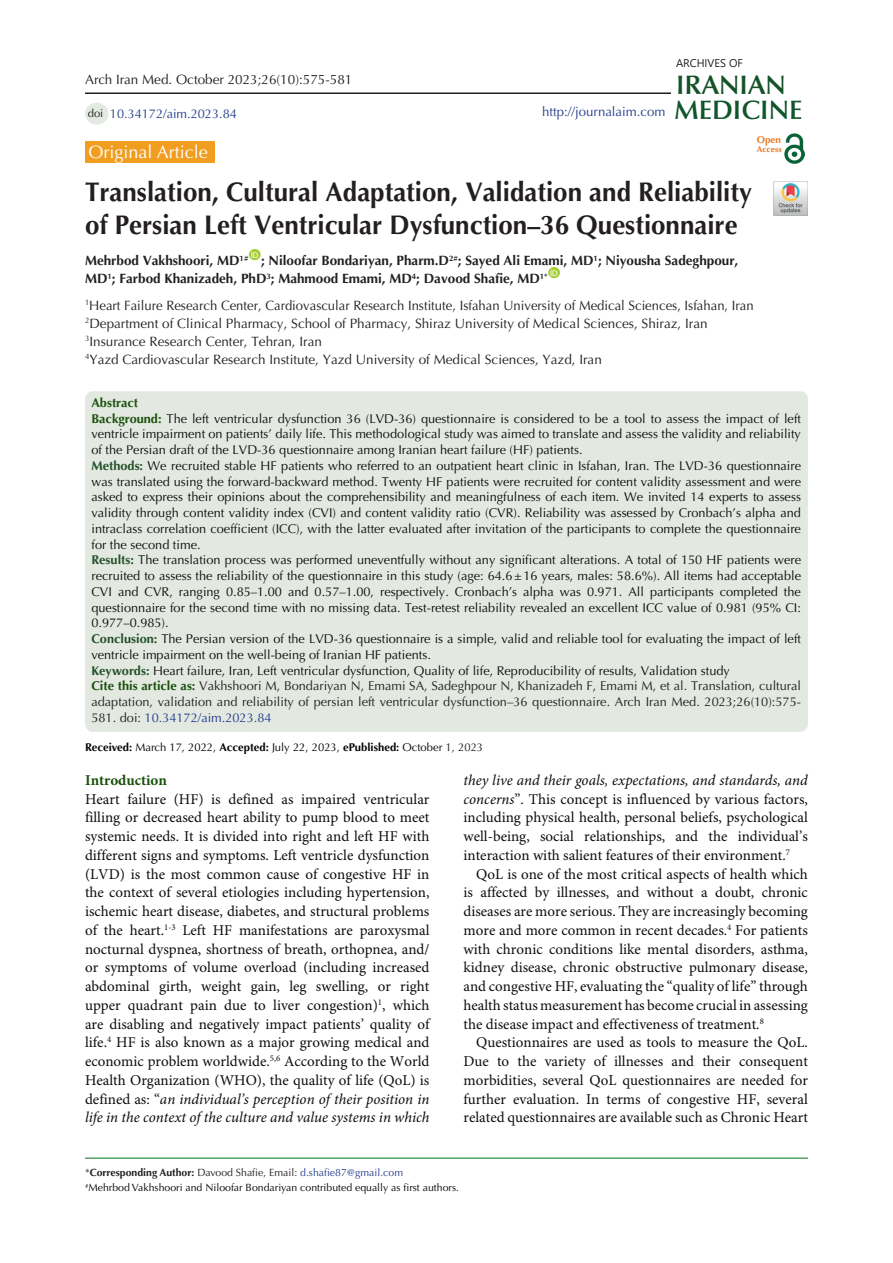
<style>
.page{position:relative;width:893px;height:1263px;background:#fff}
.page>*{position:absolute;margin:0;border:0;box-sizing:border-box;transform-origin:0 0}
.t1{font:700 27px/33px "Optima LT Std";color:#231f20;scale:.96 1}
.t2{font:600 26.85px "Optima LT Std";color:#11552a}
.t3{font:600 26.85px "Optima LT Std";color:#145228}
.t4{font:18px "Optima LT Std";color:#fff}
.t5{font:15px/18.8px "Minion Pro";color:#0d0d0d;text-align:justify}
.t6{font:700 15px "Minion Pro";color:#19510a}
.t7{font:13.5px "Optima LT Std";color:#231f20}
.t8{font:700 13.5px/18px "Optima LT Std";color:#231f20}
.t9{font:13.2px "Optima LT Std";color:#253f8e}
.t10{font:12.75px/15.8px "Optima LT Std";color:#0d0d0d;text-align:justify}
.t11{font:12.75px/15.8px "Optima LT Std";color:#231f20;text-align:justify}
.t12{font:12.75px "Optima LT Std";color:#253f8e}
.t13{font:700 12.75px "Optima LT Std";color:#19510a}
.t14{font:11.25px "Optima LT Std";color:#040503}
.t15{font:11.25px "Optima LT Std";color:#231f20}
.t16{font:11.1px "Segoe UI";color:#231f20}
.t17{font:10.5px "Optima LT Std";color:#040503}
.t18{font:10.5px "Optima LT Std";color:#231f20}
.t19{font:700 9.9px "Optima LT Std";color:#ee7a23}
.t20{font:700 8.4px "Optima LT Std";color:#e67625}
.t21{font:7.8px "Arial";color:#fff}
.s1{font-weight:700;color:#19510a}
.s2{font-weight:700;color:#235126}
.s3{font-weight:700;color:#19500a}
.s4{color:#253f8e}
.s5{font-weight:700}
.s6{color:#231f20}
.s7{font-style:italic}
</style>
<div class="page">
<hr style="left:85px;top:1158px;width:723px;height:1px;background:#007513">
<div style="left:85px;top:141px;width:130px;height:22px;background:#f19d20"></div>
<div style="left:249px;top:249px;width:12px;height:11px;background:#a6ce39;border-radius:50%"></div>
<div style="left:548px;top:267px;width:12px;height:11px;background:#a6ce39;border-radius:50%"></div>
<div style="left:85px;top:103px;width:23px;height:22px;background:#e3eae2;border-radius:50%"></div>
<hr style="left:85px;top:92px;width:586px;height:2px;background:#231f20">
<img style="left:785px;top:133px;width:19px;height:31px">
<img style="left:774px;top:182px;width:34px;height:34px">
<div style="left:85px;top:391px;width:723px;height:341px;background:#e3e8e1;border-radius:8px"></div>
<p class="t7" style="left:85px;top:72px;width:269px">Arch Iran Med. October 2023;26(10):575-581</p>
<p class="t15" style="left:88px;top:106px;width:17px">doi</p>
<p class="t12" style="left:110px;top:106px;width:128px">10.34172/aim.2023.84</p>
<p class="t9" style="left:542px;top:104px;width:125px">http://journalaim.com</p>
<p class="t16" style="left:676px;top:52px;width:68px">ARCHIVES OF</p>
<p class="t3" style="left:676px;top:69px;width:111px">IRANIAN</p>
<p class="t2" style="left:674px;top:94px;width:130px">MEDICINE</p>
<p class="t19" style="left:757px;top:134px;width:26px">Open</p>
<p class="t20" style="left:757px;top:144px;width:26px">Access</p>
<p class="t4" style="left:89px;top:141px;width:121px">Original Article</p>
<p class="t1" style="left:85px;top:176px;width:696px">Translation, Cultural Adaptation, Validation and Reliability of Persian Left Ventricular Dysfunction–36 Questionnaire</p>
<p class="t8" style="left:85px;top:252px;width:165px">Mehrbod Vakhshoori, MD<sup>1#</sup></p>
<p class="t21" style="left:251px;top:250px;width:9px">ID</p>
<p class="t8" style="left:85px;top:252px;width:655px;text-indent:176px">; Niloofar Bondariyan, Pharm.D<sup>2#</sup>; Sayed Ali Emami, MD<sup>1</sup>; Niyousha Sadeghpour,<br>MD<sup>1</sup>; Farbod Khanizadeh, PhD<sup>3</sup>; Mahmood Emami, MD<sup>4</sup>; Davood Shafie, MD<sup>1*</sup></p>
<p class="t21" style="left:550px;top:268px;width:9px">ID</p>
<p class="t7" style="left:85px;top:297px;width:670px"><sup>1</sup>Heart Failure Research Center, Cardiovascular Research Institute, Isfahan University of Medical Sciences, Isfahan, Iran</p>
<p class="t7" style="left:85px;top:315px;width:624px"><sup>2</sup>Department of Clinical Pharmacy, School of Pharmacy, Shiraz University of Medical Sciences, Shiraz, Iran</p>
<p class="t7" style="left:85px;top:333px;width:238px"><sup>3</sup>Insurance Research Center, Tehran, Iran</p>
<p class="t7" style="left:85px;top:351px;width:518px"><sup>4</sup>Yazd Cardiovascular Research Institute, Yazd University of Medical Sciences, Yazd, Iran</p>
<p class="t13" style="left:91px;top:395px;width:48px">Abstract</p>
<p class="t10" style="left:91px;top:411px;width:711px"><span class="s1">Background:</span> The left ventricular dysfunction 36 (LVD-36) questionnaire is considered to be a tool to assess the impact of left ventricle impairment on patients’ daily life. This methodological study was aimed to translate and assess the validity and reliability of the Persian draft of the LVD-36 questionnaire among Iranian heart failure (HF) patients.</p>
<p class="t10" style="left:91px;top:458px;width:711px"><span class="s2">Methods:</span> We recruited stable HF patients who referred to an outpatient heart clinic in Isfahan, Iran. The LVD-36 questionnaire was translated using the forward-backward method. Twenty HF patients were recruited for content validity assessment and were asked to express their opinions about the comprehensibility and meaningfulness of each item. We invited 14 experts to assess validity through content validity index (CVI) and content validity ratio (CVR). Reliability was assessed by Cronbach’s alpha and intraclass correlation coefficient (ICC), with the latter evaluated after invitation of the participants to complete the questionnaire for the second time.</p>
<p class="t10" style="left:91px;top:552px;width:711px"><span class="s2">Results:</span> The translation process was performed uneventfully without any significant alterations. A total of 150 HF patients were recruited to assess the reliability of the questionnaire in this study (age: 64.6±16 years, males: 58.6%). All items had acceptable CVI and CVR, ranging 0.85–1.00 and 0.57–1.00, respectively. Cronbach’s alpha was 0.971. All participants completed the questionnaire for the second time with no missing data. Test-retest reliability revealed an excellent ICC value of 0.981 (95% CI:<br>0.977–0.985).</p>
<p class="t10" style="left:91px;top:631px;width:711px"><span class="s2">Conclusion:</span> The Persian version of the LVD-36 questionnaire is a simple, valid and reliable tool for evaluating the impact of left ventricle impairment on the well-being of Iranian HF patients.</p>
<p class="t10" style="left:91px;top:663px;width:640px"><span class="s2">Keywords:</span> Heart failure, Iran, Left ventricular dysfunction, Quality of life, Reproducibility of results, Validation study</p>
<p class="t11" style="left:91px;top:678px;width:711px"><span class="s3">Cite this article as:</span> Vakhshoori M, Bondariyan N, Emami SA, Sadeghpour N, Khanizadeh F, Emami M, et al. Translation, cultural adaptation, validation and reliability of persian left ventricular dysfunction–36 questionnaire. Arch Iran Med. 2023;26(10):575- 581. doi: <span class="s4">10.34172/aim.2023.84</span></p>
<p class="t14" style="left:85px;top:741px;width:400px"><span class="s5">Received:</span> March 17, 2022, <span class="s5">Accepted:</span> July 22, 2023, <span class="s5">ePublished:</span> October <span class="s6">1, 2023</span></p>
<p class="t6" style="left:85px;top:769px;width:83px">Introduction</p>
<p class="t5" style="left:85px;top:790px;width:346px">Heart failure (HF) is defined as impaired ventricular filling or decreased heart ability to pump blood to meet systemic needs. It is divided into right and left HF with different signs and symptoms. Left ventricle dysfunction (LVD) is the most common cause of congestive HF in the context of several etiologies including hypertension, ischemic heart disease, diabetes, and structural problems of the heart.<sup>1-3</sup> Left HF manifestations are paroxysmal nocturnal dyspnea, shortness of breath, orthopnea, and/ or symptoms of volume overload (including increased abdominal girth, weight gain, leg swelling, or right upper quadrant pain due to liver congestion)<sup>1</sup>, which are disabling and negatively impact patients’ quality of life.<sup>4</sup> HF is also known as a major growing medical and economic problem worldwide.<sup>5,6</sup> According to the World Health Organization (WHO), the quality of life (QoL) is defined as: “<span class="s7">an individual’s perception of their position in life in the context of the culture and value systems in which</span></p>
<p class="t5" style="left:463px;top:771px;width:346px"><span class="s7">they live and their goals, expectations, and standards, and concerns</span>”. This concept is influenced by various factors, including physical health, personal beliefs, psychological well-being, social relationships, and the individual’s interaction with salient features of their environment.<sup>7</sup></p>
<p class="t5" style="left:463px;top:865px;width:346px;text-indent:13px">QoL is one of the most critical aspects of health which is affected by illnesses, and without a doubt, chronic diseases are more serious. They are increasingly becoming more and more common in recent decades.<sup>4</sup> For patients with chronic conditions like mental disorders, asthma, kidney disease, chronic obstructive pulmonary disease, and congestive HF, evaluating the “quality of life” through health status measurement has become crucial in assessing the disease impact and effectiveness of treatment.<sup>8</sup></p>
<p class="t5" style="left:463px;top:1034px;width:346px;text-indent:13px">Questionnaires are used as tools to measure the QoL.<br>Due to the variety of illnesses and their consequent morbidities, several QoL questionnaires are needed for further evaluation. In terms of congestive HF, several related questionnaires are available such as Chronic Heart</p>
<p class="t18" style="left:85px;top:1166px;width:320px">*<span class="s5">Corresponding Author:</span> Davood Shafie, Email: <span class="s4">d.shafie87@gmail.com</span></p>
<p class="t17" style="left:85px;top:1181px;width:375px"><sup>#</sup>Mehrbod Vakhshoori and Niloofar Bondariyan contributed equally as first authors.</p>
</div>
